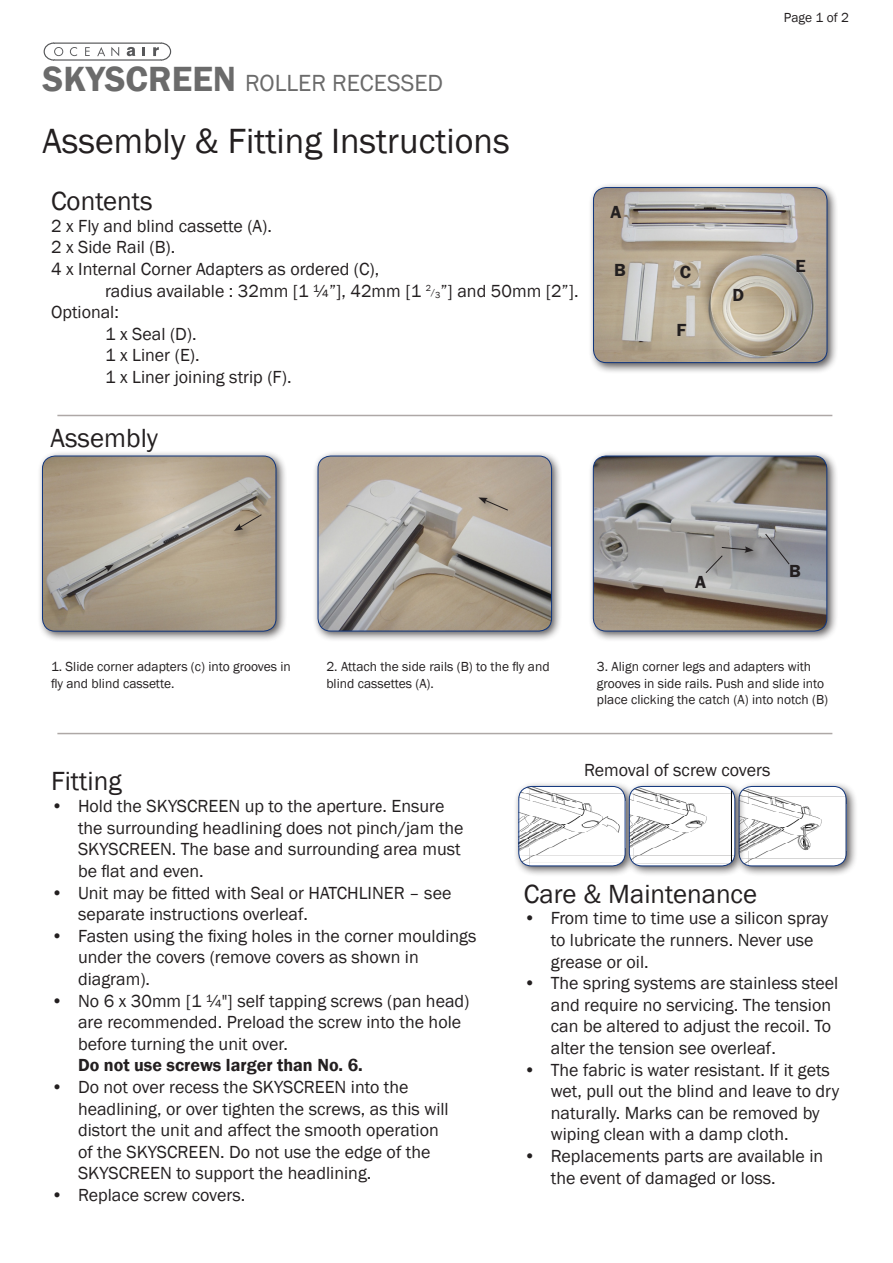
<style>
.page{position:relative;width:893px;height:1263px;background:#fff}
.page>*{position:absolute;margin:0;border:0;box-sizing:border-box;transform-origin:0 0}
.t1{font:36px "Franklin Gothic";color:#231f20}
.Body_text{font:27px "Franklin Gothic";color:#231f20}
.t2{font:24px "Franklin Gothic";color:#6b6b6b}
.Body_text-2{font:18px/21.6px "Franklin Gothic";color:#231f20}
.Body_text-3{font:600 18px "Franklin Gothic";color:#231f20}
.Body_text-4{font:13.5px/16.2px "Franklin Gothic";color:#231f20}
.s1{font-weight:600;font-size:36px}
.s2{font-size:9px}
.s3{font-weight:600}
</style>
<div class="page">
<svg style="left:44px;top:43px;width:127px;height:18px"></svg>
<div style="left:37px;top:451px;width:251px;height:191px;background:#231f20;opacity:.75"></div>
<img style="left:42px;top:456px;width:234px;height:175px">
<div style="left:42px;top:456px;width:234px;height:175px;border:1px solid #11367e;border-radius:13px"></div>
<div style="left:313px;top:451px;width:250px;height:191px;background:#231f20;opacity:.75"></div>
<img style="left:318px;top:456px;width:233px;height:175px">
<div style="left:318px;top:456px;width:234px;height:175px;border:1px solid #11367e;border-radius:13px"></div>
<hr style="left:57px;top:733px;width:775px;height:1px;background:#aea8a6">
<div style="left:588px;top:451px;width:250px;height:191px;background:#231f20;opacity:.75"></div>
<img style="left:593px;top:456px;width:234px;height:175px">
<div style="left:593px;top:456px;width:234px;height:175px;border:1px solid #11367e;border-radius:13px"></div>
<div style="left:702px;top:552px;width:30px;height:30px;background:#231f20;opacity:.75"></div>
<div style="left:762px;top:530px;width:37px;height:43px;background:#231f20;opacity:.75"></div>
<svg style="left:765px;top:533px;width:25px;height:32px"></svg>
<hr style="left:57px;top:415px;width:775px;height:1px;background:#aea8a6">
<div style="left:513px;top:781px;width:123px;height:96px;background:#231f20;opacity:.75"></div>
<div style="left:734px;top:781px;width:124px;height:96px;background:#231f20;opacity:.75"></div>
<svg style="left:746px;top:786px;width:100px;height:80px"></svg>
<div style="left:739px;top:786px;width:107px;height:80px;border:1px solid #11367e;border-radius:13px"></div>
<div style="left:624px;top:781px;width:122px;height:96px;background:#231f20;opacity:.75"></div>
<svg style="left:519px;top:786px;width:213px;height:80px"></svg>
<div style="left:629px;top:786px;width:106px;height:80px;border:1px solid #11367e;border-radius:13px"></div>
<div style="left:588px;top:182px;width:251px;height:192px;background:#231f20;opacity:.75"></div>
<img style="left:593px;top:188px;width:234px;height:175px">
<div style="left:593px;top:187px;width:234px;height:176px;border:1px solid #11367e;border-radius:13px"></div>
<div style="left:230px;top:511px;width:41px;height:31px;background:#231f20;opacity:.75"></div>
<svg style="left:234px;top:514px;width:28px;height:17px"></svg>
<div style="left:82px;top:560px;width:42px;height:30px;background:#231f20;opacity:.75"></div>
<svg style="left:86px;top:564px;width:28px;height:17px"></svg>
<div style="left:475px;top:493px;width:42px;height:27px;background:#b7a896"></div>
<svg style="left:478px;top:497px;width:30px;height:14px"></svg>
<div style="left:719px;top:542px;width:44px;height:21px;background:#231f20;opacity:.75"></div>
<svg style="left:705px;top:546px;width:49px;height:27px"></svg>
<h3 class="t2" style="left:43px;top:68px;width:402px"><span class="s1">SKYSCREEN</span> ROLLER RECESSED</h3>
<p class="t1" style="left:43px;top:118px;width:469px">Assembly &amp; Fitting Instructions</p>
<p class="Body_text" style="left:51px;top:184px;width:103px">Contents</p>
<p class="Body_text-2" style="left:51px;top:215px;width:223px">2 x Fly and blind cassette (A).</p>
<p class="Body_text-2" style="left:51px;top:237px;width:126px">2 x Side Rail (B).</p>
<p class="Body_text-2" style="left:105px;top:259px;width:475px;text-indent:-54px">4 x Internal Corner Adapters as ordered (C),<br>radius available : 32mm [1 ¼”], 42mm [1 <sup>2</sup><span class="s2">/</span><sub>3</sub>”] and 50mm [2”].</p>
<p class="Body_text-2" style="left:51px;top:302px;width:69px">Optional:</p>
<p class="Body_text-2" style="left:105px;top:323px;width:188px">1 x Seal (D).<br>1 x Liner (E).<br>1 x Liner joining strip (F).</p>
<p class="Body_text" style="left:51px;top:421px;width:109px">Assembly</p>
<p class="Body_text-3" style="left:610px;top:201px;width:12px">A</p>
<p class="Body_text-4" style="left:784px;top:10px;width:67px">Page 1 of 2</p>
<p class="Body_text-3" style="left:614px;top:259px;width:13px">B</p>
<p class="Body_text-3" style="left:680px;top:261px;width:13px">C</p>
<p class="Body_text-3" style="left:795px;top:255px;width:12px">E</p>
<p class="Body_text-3" style="left:676px;top:319px;width:11px">F</p>
<p class="Body_text-3" style="left:732px;top:284px;width:13px">D</p>
<p class="Body_text-4" style="left:51px;top:659px;width:241px">1. Slide corner adapters (c) into grooves in fly and blind cassette.</p>
<p class="Body_text-4" style="left:326px;top:659px;width:225px">2. Attach the side rails (B) to the fly and blind cassettes (A).</p>
<p class="Body_text-3" style="left:695px;top:571px;width:12px">A</p>
<p class="Body_text-3" style="left:789px;top:560px;width:13px">B</p>
<p class="Body_text-4" style="left:597px;top:659px;width:233px">3. Align corner legs and adapters with grooves in side rails. Push and slide into place clicking the catch (A) into notch (B)</p>
<p class="Body_text" style="left:51px;top:765px;width:72px">Fitting</p>
<p class="Body_text-2" style="left:78px;top:796px;width:387px;text-indent:-27px">• Hold the SKYSCREEN up to the aperture. Ensure the surrounding headlining does not pinch/jam the SKYSCREEN. The base and surrounding area must be flat and even.</p>
<p class="Body_text-2" style="left:78px;top:882px;width:375px;text-indent:-27px">• Unit may be fitted with Seal or HATCHLINER – see separate instructions overleaf.</p>
<p class="Body_text-2" style="left:78px;top:925px;width:400px;text-indent:-27px">• Fasten using the fixing holes in the corner mouldings under the covers (remove covers as shown in diagram).</p>
<p class="Body_text-2" style="left:78px;top:990px;width:393px;text-indent:-27px">• No 6 x 30mm [1 ¼"] self tapping screws (pan head) are recommended. Preload the screw into the hole before turning the unit over.<br><span class="s3">Do not use screws larger than No. 6.</span></p>
<p class="Body_text-2" style="left:78px;top:1076px;width:372px;text-indent:-27px">• Do not over recess the SKYSCREEN into the headlining, or over tighten the screws, as this will distort the unit and affect the smooth operation of the SKYSCREEN. Do not use the edge of the SKYSCREEN to support the headlining.</p>
<p class="Body_text-2" style="left:51px;top:1184px;width:196px">• Replace screw covers.</p>
<p class="Body_text-2" style="left:584px;top:759px;width:188px">Removal of screw covers</p>
<p class="Body_text" style="left:524px;top:877px;width:235px">Care &amp; Maintenance</p>
<p class="Body_text-2" style="left:551px;top:908px;width:279px;text-indent:-27px">• From time to time use a silicon spray to lubricate the runners. Never use grease or oil.</p>
<p class="Body_text-2" style="left:551px;top:973px;width:289px;text-indent:-27px">• The spring systems are stainless steel and require no servicing. The tension can be altered to adjust the recoil. To alter the tension see overleaf.</p>
<p class="Body_text-2" style="left:551px;top:1059px;width:290px;text-indent:-27px">• The fabric is water resistant. If it gets wet, pull out the blind and leave to dry naturally. Marks can be removed by wiping clean with a damp cloth.</p>
<p class="Body_text-2" style="left:551px;top:1145px;width:274px;text-indent:-27px">• Replacements parts are available in the event of damaged or loss.</p>
</div>
